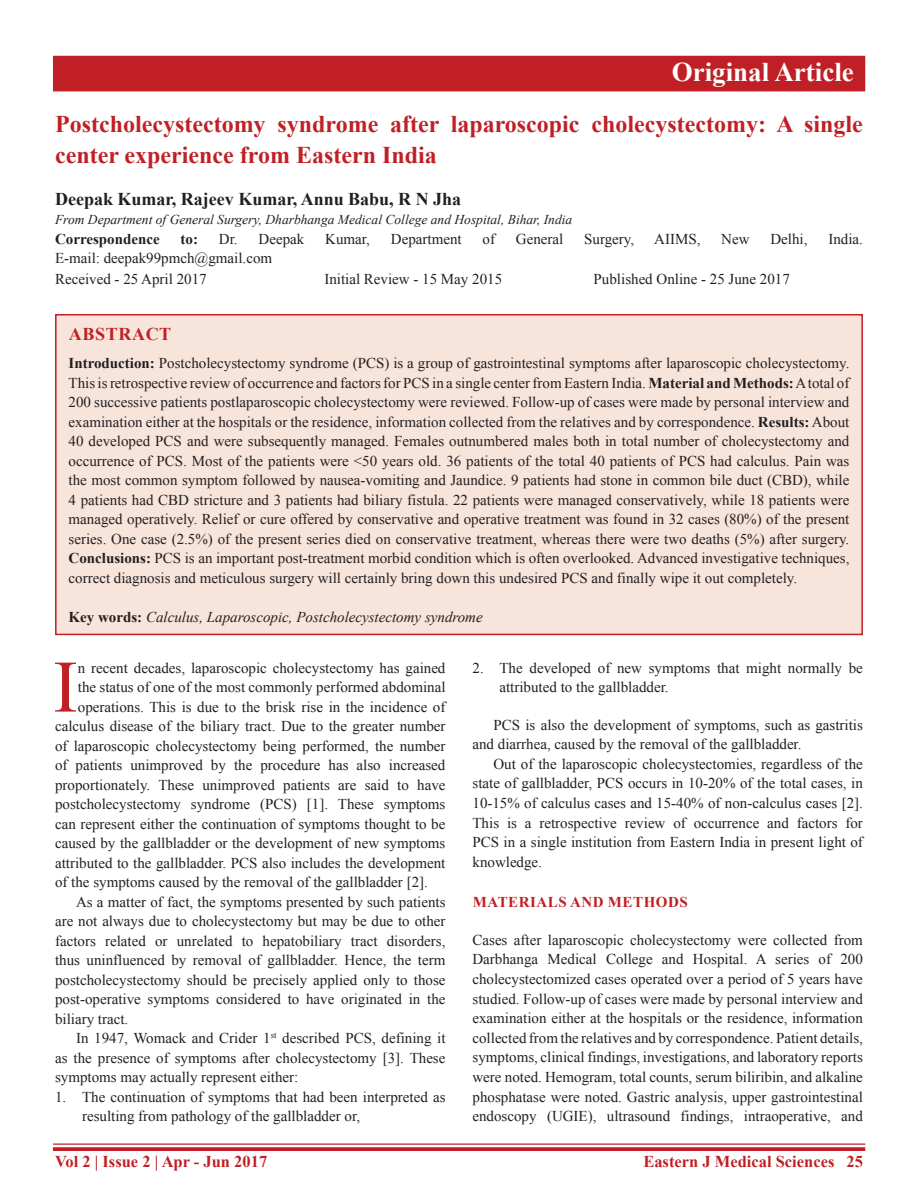
<style>
.page{position:relative;width:918px;height:1188px;background:#fff}
.page>*{position:absolute;margin:0;border:0;box-sizing:border-box;transform-origin:0 0}
.DROP_CAP_TX{font:73.95px "Times New Roman";color:#c02025}
.AH{font:700 27px "Times New Roman";color:#fff}
.AT{font:700 24px/31.5px "Times New Roman";color:#c02025}
.AU{font:700 18px "Times New Roman";color:#231f20}
.ABSH{font:700 18px "Times New Roman";letter-spacing:.035em;color:#c02025}
.RF{font:700 16.5px "Times New Roman";color:#c02025}
.ABS{font:15px/19.5px "Times New Roman";color:#231f20;text-align:justify}
.TX{font:15px/19.5px "Times New Roman";color:#231f20;text-align:justify}
.DROP_CAP_TX-2{font:15px "Times New Roman";color:#231f20}
.TXFL{font:15px/19.5px "Times New Roman";color:#231f20;text-align:justify}
.ADD{font:15px "Times New Roman";color:#231f20}
.L{font:15px/19.5px "Times New Roman";color:#231f20}
.LL{font:15px/19.5px "Times New Roman";color:#231f20}
.HIS{font:15px "Times New Roman";color:#231f20}
.KWD{font:italic 15px "Times New Roman";color:#231f20}
.t1{font:700 15px "Times New Roman";letter-spacing:.035em;color:#c02025}
.ADD-2{font:700 15px "Times New Roman";color:#231f20}
.AFF{font:italic 13.5px "Times New Roman";color:#231f20}
.s1{font-weight:700}
.s2{font-weight:700;font-style:normal}
</style>
<div class="page">
<hr style="left:53px;top:1143px;width:812px;height:2px;background:#c02025">
<svg style="left:53px;top:1147px;width:812px;height:4px;background:#c32d32"></svg>
<div style="left:53px;top:56px;width:812px;height:35px;background:#c02025"></div>
<div style="left:56px;top:315px;width:806px;height:319px;background:#f7e4db"></div>
<div style="left:55px;top:314px;width:808px;height:321px;border:2px solid #c02025"></div>
<p class="AH" style="left:672px;top:52px;width:184px">Original Article</p>
<p class="AT" style="left:55px;top:107px;width:809px">Postcholecystectomy syndrome after laparoscopic cholecystectomy: A single center experience from Eastern India</p>
<p class="AU" style="left:55px;top:186px;width:408px">Deepak Kumar, Rajeev Kumar, Annu Babu, R N Jha</p>
<p class="AFF" style="left:55px;top:210px;width:519px">From Department of General Surgery, Dharbhanga Medical College and Hospital, Bihar, India</p>
<p class="ADD-2" style="left:55px;top:228px;width:106px">Correspondence</p>
<p class="ADD-2" style="left:181px;top:228px;width:19px">to:</p>
<p class="ADD" style="left:219px;top:228px;width:87px">Dr. Deepak</p>
<p class="ADD" style="left:325px;top:228px;width:46px">Kumar,</p>
<p class="ADD" style="left:391px;top:228px;width:72px">Department</p>
<p class="ADD" style="left:483px;top:228px;width:14px">of</p>
<p class="ADD" style="left:516px;top:228px;width:49px">General</p>
<p class="ADD" style="left:584px;top:228px;width:51px">Surgery,</p>
<p class="ADD" style="left:654px;top:228px;width:48px">AIIMS,</p>
<p class="ADD" style="left:721px;top:228px;width:30px">New</p>
<p class="ADD" style="left:770px;top:228px;width:39px">Delhi,</p>
<p class="ADD" style="left:828px;top:228px;width:36px">India.</p>
<p class="ADD" style="left:55px;top:248px;width:219px">E-mail: deepak99pmch@gmail.com</p>
<p class="HIS" style="left:55px;top:268px;width:153px">Received - 25 April 2017</p>
<p class="HIS" style="left:324px;top:268px;width:179px">Initial Review - 15 May 2015</p>
<p class="HIS" style="left:594px;top:268px;width:198px">Published Online - 25 June 2017</p>
<p class="ABSH" style="left:69px;top:321px;width:104px">ABSTRACT</p>
<p class="ABS" style="left:69px;top:353px;width:782px"><span class="s1">Introduction:</span> Postcholecystectomy syndrome (PCS) is a group of gastrointestinal symptoms after laparoscopic cholecystectomy.<br>This is retrospective review of occurrence and factors for PCS in a single center from Eastern India. <span class="s1">Material and Methods:</span> A total of 200 successive patients postlaparoscopic cholecystectomy were reviewed. Follow-up of cases were made by personal interview and examination either at the hospitals or the residence, information collected from the relatives and by correspondence. <span class="s1">Results:</span> About 40 developed PCS and were subsequently managed. Females outnumbered males both in total number of cholecystectomy and occurrence of PCS. Most of the patients were &lt;50 years old. 36 patients of the total 40 patients of PCS had calculus. Pain was the most common symptom followed by nausea-vomiting and Jaundice. 9 patients had stone in common bile duct (CBD), while 4 patients had CBD stricture and 3 patients had biliary fistula. 22 patients were managed conservatively, while 18 patients were managed operatively. Relief or cure offered by conservative and operative treatment was found in 32 cases (80%) of the present series. One case (2.5%) of the present series died on conservative treatment, whereas there were two deaths (5%) after surgery.<br><span class="s1">Conclusions:</span> PCS is an important post-treatment morbid condition which is often overlooked. Advanced investigative techniques, correct diagnosis and meticulous surgery will certainly bring down this undesired PCS and finally wipe it out completely.</p>
<p class="KWD" style="left:69px;top:606px;width:416px"><span class="s2">Key words:</span> Calculus, Laparoscopic, Postcholecystectomy syndrome</p>
<p class="DROP_CAP_TX" style="left:53px;top:635px;width:26px">I</p>
<p class="DROP_CAP_TX-2" style="left:78px;top:657px;width:369px">n recent decades, laparoscopic cholecystectomy has gained</p>
<p class="DROP_CAP_TX-2" style="left:78px;top:676px;width:369px">the status of one of the most commonly performed abdominal</p>
<p class="DROP_CAP_TX-2" style="left:78px;top:696px;width:369px">operations. This is due to the brisk rise in the incidence of</p>
<p class="DROP_CAP_TX-2" style="left:55px;top:715px;width:392px">calculus disease of the biliary tract. Due to the greater number</p>
<p class="DROP_CAP_TX-2" style="left:55px;top:735px;width:392px">of laparoscopic cholecystectomy being performed, the number</p>
<p class="DROP_CAP_TX-2" style="left:55px;top:754px;width:392px">of patients unimproved by the procedure has also increased</p>
<p class="DROP_CAP_TX-2" style="left:55px;top:774px;width:392px">proportionately. These unimproved patients are said to have</p>
<p class="DROP_CAP_TX-2" style="left:55px;top:793px;width:392px">postcholecystectomy syndrome (PCS) [1]. These symptoms</p>
<p class="DROP_CAP_TX-2" style="left:55px;top:813px;width:392px">can represent either the continuation of symptoms thought to be</p>
<p class="DROP_CAP_TX-2" style="left:55px;top:832px;width:392px">caused by the gallbladder or the development of new symptoms</p>
<p class="DROP_CAP_TX-2" style="left:55px;top:852px;width:392px">attributed to the gallbladder. PCS also includes the development</p>
<p class="DROP_CAP_TX-2" style="left:55px;top:871px;width:374px">of the symptoms caused by the removal of the gallbladder [2].</p>
<p class="TX" style="left:55px;top:891px;width:392px;text-indent:21px">As a matter of fact, the symptoms presented by such patients are not always due to cholecystectomy but may be due to other factors related or unrelated to hepatobiliary tract disorders, thus uninfluenced by removal of gallbladder. Hence, the term postcholecystectomy should be precisely applied only to those post-operative symptoms considered to have originated in the biliary tract.</p>
<p class="TX" style="left:55px;top:1028px;width:392px;text-indent:21px">In 1947, Womack and Crider 1<sup>st</sup> described PCS, defining it as the presence of symptoms after cholecystectomy [3]. These symptoms may actually represent either:</p>
<p class="L" style="left:82px;top:1086px;width:365px;text-indent:-27px">1. The continuation of symptoms that had been interpreted as resulting from pathology of the gallbladder or,</p>
<p class="LL" style="left:500px;top:657px;width:365px;text-indent:-27px">2. The developed of new symptoms that might normally be attributed to the gallbladder.</p>
<p class="TX" style="left:472px;top:714px;width:392px;text-indent:21px">PCS is also the development of symptoms, such as gastritis and diarrhea, caused by the removal of the gallbladder.</p>
<p class="TX" style="left:472px;top:754px;width:392px;text-indent:21px">Out of the laparoscopic cholecystectomies, regardless of the state of gallbladder, PCS occurs in 10-20% of the total cases, in 10-15% of calculus cases and 15-40% of non-calculus cases [2].<br>This is a retrospective review of occurrence and factors for PCS in a single institution from Eastern India in present light of knowledge.</p>
<h1 class="t1" style="left:473px;top:891px;width:217px">MATERIALS AND METHODS</h1>
<p class="TXFL" style="left:472px;top:930px;width:392px">Cases after laparoscopic cholecystectomy were collected from Darbhanga Medical College and Hospital. A series of 200 cholecystectomized cases operated over a period of 5 years have studied. Follow-up of cases were made by personal interview and examination either at the hospitals or the residence, information collected from the relatives and by correspondence. Patient details, symptoms, clinical findings, investigations, and laboratory reports were noted. Hemogram, total counts, serum biliribin, and alkaline phosphatase were noted. Gastric analysis, upper gastrointestinal endoscopy (UGIE), ultrasound findings, intraoperative, and</p>
<p class="RF" style="left:55px;top:1150px;width:214px">Vol 2 | Issue 2 | Apr - Jun 2017</p>
<p class="RF" style="left:643px;top:1150px;width:221px">Eastern J Medical Sciences 25</p>
</div>
